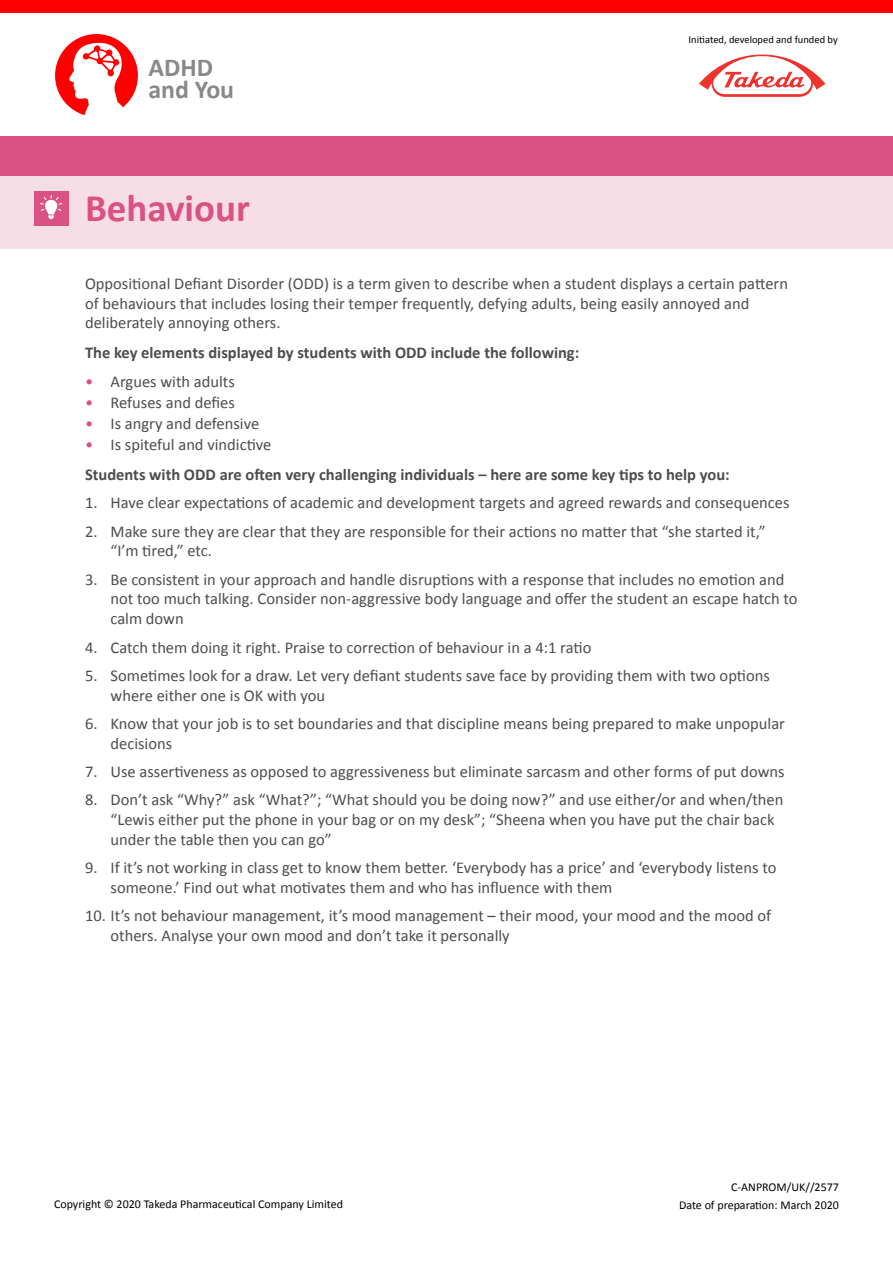
<style>
.page{position:relative;width:893px;height:1263px;background:#fff}
.page>*{position:absolute;margin:0;border:0;box-sizing:border-box;transform-origin:0 0}
.t1{font:700 39px "Calibri";color:#da5283}
.t2{font:700 25.95px/22.2px "Calibri";color:#898989}
.t3{font:16.5px/19.8px "Calibri";color:#4d4d4f}
.t4{font:700 16.5px/29.5px "Calibri";color:#4d4d4f}
.t5{font:12px/18px "Calibri";color:#000;text-align:right}
.t6{font:10.5px "Calibri";color:#000}
.s1{color:#da5283}
.s2{font-weight:400;color:#da5283}
.s3{font-weight:400}
</style>
<div class="page">
<div style="left:0;top:0;width:893px;height:13px;background:#f00"></div>
<svg style="left:699px;top:54px;width:127px;height:43px"></svg>
<div style="left:55px;top:34px;width:83px;height:83px;background:#f00;border-radius:50%"></div>
<svg style="left:69px;top:43px;width:60px;height:74px"></svg>
<div style="left:0;top:136px;width:893px;height:113px;background:#f7dde6"></div>
<div style="left:0;top:136px;width:893px;height:40px;background:#da5283"></div>
<div style="left:34px;top:191px;width:34px;height:34px;background:#da5283"></div>
<svg style="left:40px;top:195px;width:22px;height:24px"></svg>
<h2 class="t2" style="left:149px;top:56px;width:87px">ADHD and You</h2>
<h1 class="t1" style="left:85px;top:183px;width:166px">Behaviour</h1>
<p class="t6" style="left:689px;top:32px;width:151px">Initiated, developed and funded by</p>
<p class="t3" style="left:85px;top:273px;width:704px">Oppositional Defiant Disorder (ODD) is a term given to describe when a student displays a certain pattern of behaviours that includes losing their temper frequently, defying adults, being easily annoyed and deliberately annoying others.</p>
<p class="t4" style="left:85px;top:338px;width:496px">The key elements displayed by students with ODD include the following:</p>
<p class="t3" style="left:85px;top:372px;width:151px"><span class="s1">•</span> Argues with adults</p>
<p class="t3" style="left:85px;top:393px;width:151px"><span class="s1">•</span> Refuses and defies</p>
<p class="t3" style="left:85px;top:414px;width:176px"><span class="s1">•</span> Is angry and defensive</p>
<p class="t4" style="left:85px;top:430px;width:646px"><span class="s2">•</span> <span class="s3">Is spiteful and vindictive<br></span>Students with ODD are often very challenging individuals – here are some key tips to help you:</p>
<p class="t3" style="left:85px;top:493px;width:706px">1. Have clear expectations of academic and development targets and agreed rewards and consequences</p>
<p class="t3" style="left:111px;top:521px;width:657px;text-indent:-26px">2. Make sure they are clear that they are responsible for their actions no matter that “she started it,” “I’m tired,” etc.</p>
<p class="t3" style="left:111px;top:569px;width:688px;text-indent:-26px">3. Be consistent in your approach and handle disruptions with a response that includes no emotion and not too much talking. Consider non-aggressive body language and offer the student an escape hatch to calm down</p>
<p class="t3" style="left:85px;top:637px;width:508px">4. Catch them doing it right. Praise to correction of behaviour in a 4:1 ratio</p>
<p class="t3" style="left:111px;top:665px;width:661px;text-indent:-26px">5. Sometimes look for a draw. Let very defiant students save face by providing them with two options where either one is OK with you</p>
<p class="t3" style="left:111px;top:714px;width:676px;text-indent:-26px">6. Know that your job is to set boundaries and that discipline means being prepared to make unpopular decisions</p>
<p class="t3" style="left:85px;top:762px;width:701px">7. Use assertiveness as opposed to aggressiveness but eliminate sarcasm and other forms of put downs</p>
<p class="t3" style="left:111px;top:790px;width:674px;text-indent:-26px">8. Don’t ask “Why?” ask “What?”; “What should you be doing now?” and use either/or and when/then “Lewis either put the phone in your bag or on my desk”; “Sheena when you have put the chair back under the table then you can go”</p>
<p class="t3" style="left:111px;top:858px;width:667px;text-indent:-26px">9. If it’s not working in class get to know them better. ‘Everybody has a price’ and ‘everybody listens to someone.’ Find out what motivates them and who has influence with them</p>
<p class="t3" style="left:111px;top:906px;width:662px;text-indent:-26px">10. It’s not behaviour management, it’s mood management – their mood, your mood and the mood of others. Analyse your own mood and don’t take it personally</p>
<p class="t5" style="left:54px;top:1195px;width:291px">Copyright © 2020 Takeda Pharmaceutical Company Limited</p>
<p class="t5" style="left:679px;top:1178px;width:161px">C-ANPROM/UK//2577<br>Date of preparation: March 2020</p>
</div>
